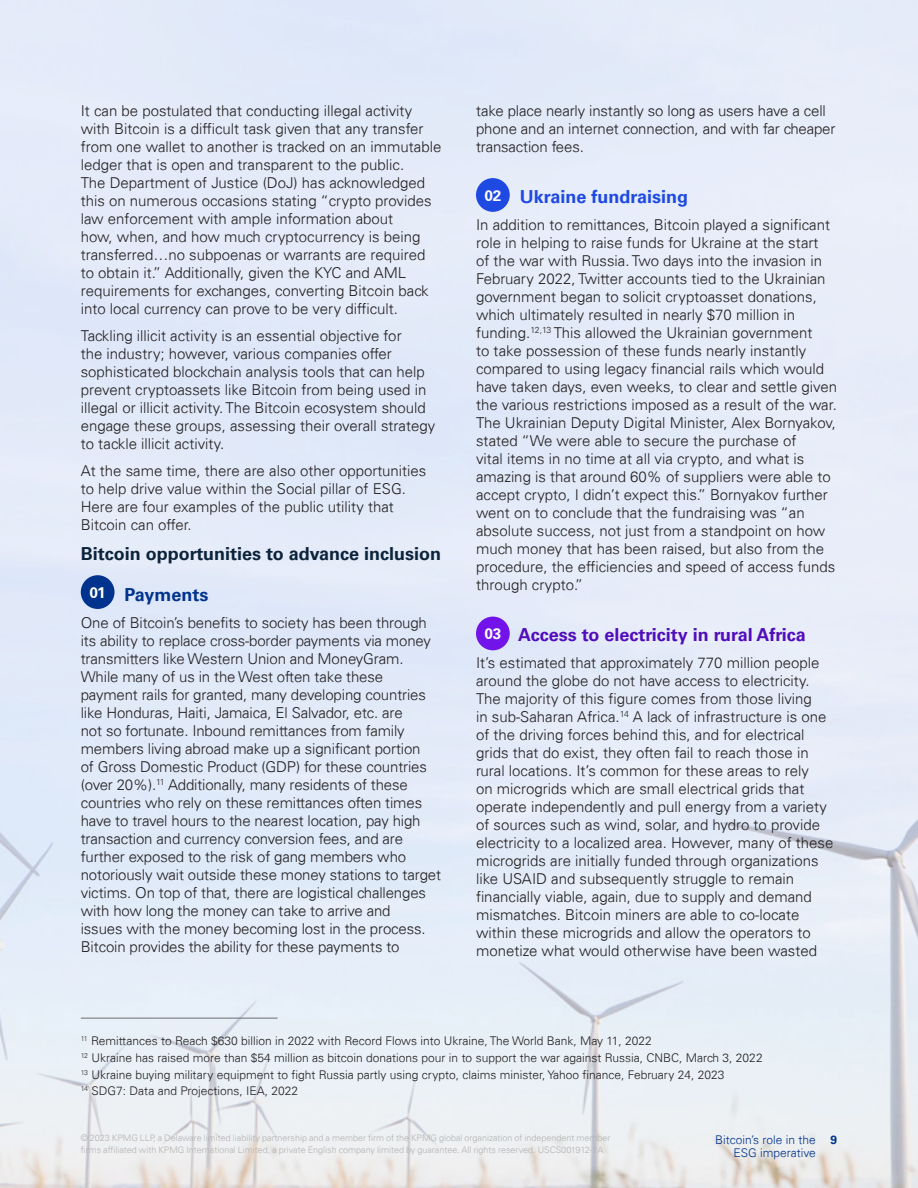
<style>
.page{position:relative;width:918px;height:1188px;background:#e5ebf9}
.page>*{position:absolute;margin:0;border:0;box-sizing:border-box;transform-origin:0 0}
.t1{font:700 18px "Univers 65";color:#0c233c}
.t2{font:700 18px "Univers 65";color:#510dbc}
.t3{font:700 18px "Univers 65";color:#1e49e2}
.t4{font:700 18px "Univers 65";color:#00338d}
.t5{font:300 15px/18px "Univers 45";color:#231f20}
.t6{font:300 12px/16.5px "Univers 45";color:#231f20}
.t7{font:300 12px/13.5px "Univers 45";color:#00338d;text-align:center}
.t8{font:300 9px/12px "Univers 45";color:#b2b2b2}
.s1{font-size:15.3px;color:#fff}
.s2{font-family:"Univers 65";font-weight:700}
</style>
<div class="page">
<div style="left:81px;top:575px;width:34px;height:34px;background:#00338d;border-radius:50%"></div>
<div style="left:476px;top:178px;width:34px;height:34px;background:#1e49e2;border-radius:50%"></div>
<div style="left:476px;top:617px;width:34px;height:33px;background:#7213ea;border-radius:50%"></div>
<hr style="left:81px;top:1018px;width:197px;height:1px;background:#6c6d70">
<p class="t5" style="left:81px;top:101px;width:362px">It can be postulated that conducting illegal activity with Bitcoin is a difficult task given that any transfer from one wallet to another is tracked on an immutable ledger that is open and transparent to the public.<br>The Department of Justice (DoJ) has acknowledged this on numerous occasions stating “crypto provides law enforcement with ample information about<br>how, when, and how much cryptocurrency is being transferred…no subpoenas or warrants are required to obtain it.” Additionally, given the KYC and AML requirements for exchanges, converting Bitcoin back into local currency can prove to be very difficult.</p>
<p class="t5" style="left:81px;top:326px;width:356px">Tackling illicit activity is an essential objective for<br>the industry; however, various companies offer sophisticated blockchain analysis tools that can help prevent cryptoassets like Bitcoin from being used in illegal or illicit activity. The Bitcoin ecosystem should engage these groups, assessing their overall strategy to tackle illicit activity.</p>
<p class="t5" style="left:81px;top:461px;width:347px">At the same time, there are also other opportunities to help drive value within the Social pillar of ESG.<br>Here are four examples of the public utility that Bitcoin can offer.</p>
<p class="t1" style="left:81px;top:543px;width:362px">Bitcoin opportunities to advance inclusion</p>
<p class="t4" style="left:90px;top:584px;width:120px"><sup>01</sup> Payments</p>
<p class="t5" style="left:81px;top:614px;width:362px">One of Bitcoin’s benefits to society has been through its ability to replace cross-border payments via money transmitters like Western Union and MoneyGram.<br>While many of us in the West often take these payment rails for granted, many developing countries like Honduras, Haiti, Jamaica, El Salvador, etc. are<br>not so fortunate. Inbound remittances from family members living abroad make up a significant portion<br>of Gross Domestic Product (GDP) for these countries (over 20%).<sup>11</sup> Additionally, many residents of these countries who rely on these remittances often times have to travel hours to the nearest location, pay high transaction and currency conversion fees, and are further exposed to the risk of gang members who notoriously wait outside these money stations to target victims. On top of that, there are logistical challenges with how long the money can take to arrive and<br>issues with the money becoming lost in the process.<br>Bitcoin provides the ability for these payments to</p>
<p class="t5" style="left:476px;top:101px;width:361px">take place nearly instantly so long as users have a cell phone and an internet connection, and with far cheaper transaction fees.</p>
<p class="t3" style="left:484px;top:186px;width:205px"><span class="s1">02</span> Ukraine fundraising</p>
<p class="t5" style="left:476px;top:215px;width:363px">In addition to remittances, Bitcoin played a significant role in helping to raise funds for Ukraine at the start<br>of the war with Russia. Two days into the invasion in February 2022, Twitter accounts tied to the Ukrainian government began to solicit cryptoasset donations, which ultimately resulted in nearly $70 million in funding.<sup>12,13</sup> This allowed the Ukrainian government<br>to take possession of these funds nearly instantly compared to using legacy financial rails which would have taken days, even weeks, to clear and settle given the various restrictions imposed as a result of the war.<br>The Ukrainian Deputy Digital Minister, Alex Bornyakov, stated “We were able to secure the purchase of<br>vital items in no time at all via crypto, and what is amazing is that around 60% of suppliers were able to accept crypto, I didn’t expect this.” Bornyakov further went on to conclude that the fundraising was “an absolute success, not just from a standpoint on how much money that has been raised, but also from the procedure, the efficiencies and speed of access funds through crypto.”</p>
<p class="t2" style="left:484px;top:624px;width:323px"><span class="s1">03</span> Access to electricity in rural Africa</p>
<p class="t5" style="left:476px;top:653px;width:359px">It’s estimated that approximately 770 million people around the globe do not have access to electricity.<br>The majority of this figure comes from those living<br>in sub-Saharan Africa.<sup>14</sup> A lack of infrastructure is one of the driving forces behind this, and for electrical grids that do exist, they often fail to reach those in rural locations. It’s common for these areas to rely<br>on microgrids which are small electrical grids that operate independently and pull energy from a variety of sources such as wind, solar, and hydro to provide electricity to a localized area. However, many of these microgrids are initially funded through organizations like USAID and subsequently struggle to remain financially viable, again, due to supply and demand mismatches. Bitcoin miners are able to co-locate within these microgrids and allow the operators to monetize what would otherwise have been wasted</p>
<p class="t6" style="left:81px;top:1033px;width:683px"><sup>11</sup> Remittances to Reach $630 billion in 2022 with Record Flows into Ukraine, The World Bank, May 11, 2022<br><sup>12</sup> Ukraine has raised more than $54 million as bitcoin donations pour in to support the war against Russia, CNBC, March 3, 2022<br><sup>13</sup> Ukraine buying military equipment to fight Russia partly using crypto, claims minister, Yahoo finance, February 24, 2023<br><sup>14</sup> SDG7: Data and Projections, IEA, 2022</p>
<p class="t8" style="left:81px;top:1132px;width:531px">© 2023 KPMG LLP, a Delaware limited liability partnership and a member firm of the KPMG global organization of independent member firms affiliated with KPMG International Limited, a private English company limited by guarantee. All rights reserved. USCS001912-1A</p>
<p class="t7" style="left:715px;top:1133px;width:124px">Bitcoin’s role in the <span class="s2">9<br></span>ESG imperative</p>
</div>
